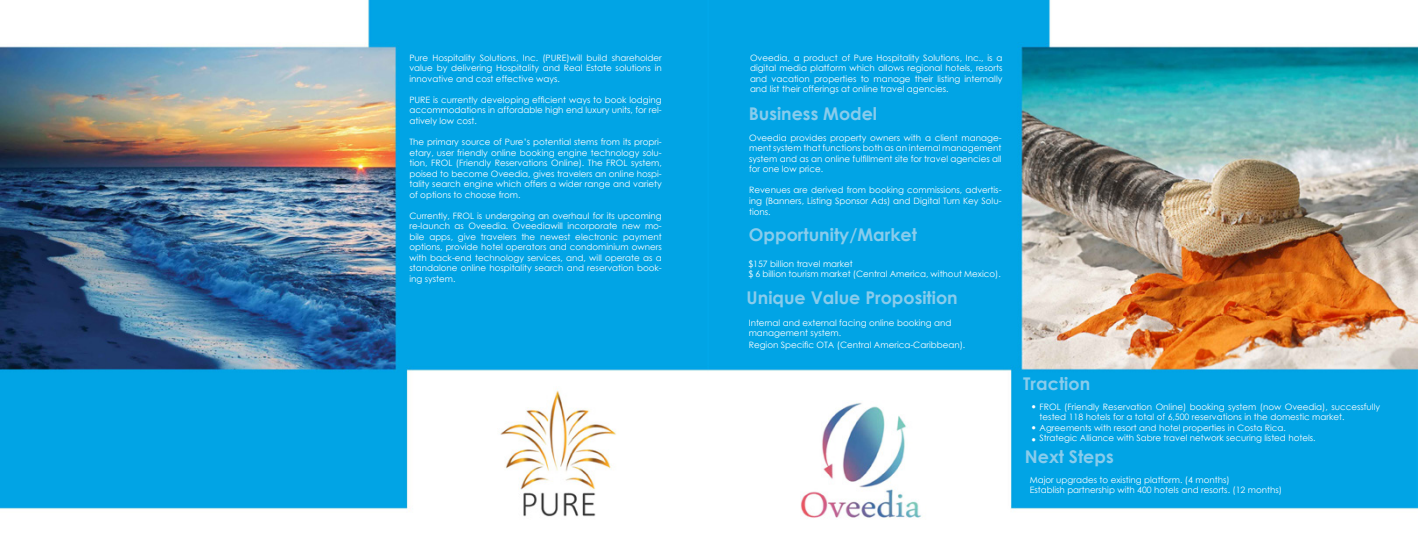
<style>
.page{position:relative;width:1418px;height:552px;background:#fff}
.page>*{position:absolute;margin:0;border:0;box-sizing:border-box;transform-origin:0 0}
.t1{font:26.25px/26.9px "Century Gothic";color:#fff}
.t2{font:700 17.5px "Century Gothic";color:#89ccec}
.t3{font:8.75px/10.5px "Century Gothic";color:#fff;text-align:justify}
</style>
<div class="page">
<img style="left:0;top:0;width:1418px;height:519px">
<p class="t3" style="left:409px;top:52px;width:254px">Pure Hospitality Solutions, Inc. (PURE)will build shareholder value by delivering Hospitality and Real Estate solutions in innovative and cost effective ways.</p>
<p class="t3" style="left:409px;top:94px;width:254px">PURE is currently developing efficient ways to book lodging accommodations in affordable high end luxury units, for rel&shy;atively low cost.</p>
<p class="t3" style="left:409px;top:136px;width:254px">The primary source of Pure’s potential stems from its propri&shy;etary, user friendly online booking engine technology solu&shy;tion, FROL (Friendly Reservations Online). The FROL system, poised to become Oveedia, gives travelers an online hospi&shy;tality search engine which offers a wider range and variety of options to choose from.</p>
<p class="t3" style="left:409px;top:210px;width:254px">Currently, FROL is undergoing an overhaul for its upcoming re-launch as Oveedia. Oveediawill incorporate new mo&shy;bile apps, give travelers the newest electronic payment options, provide hotel operators and condominium owners with back-end technology services, and, will operate as a standalone online hospitality search and reservation book&shy;ing system.</p>
<p class="t3" style="left:750px;top:52px;width:254px">Oveedia, a product of Pure Hospitality Solutions, Inc., is a digital media platform which allows regional hotels, resorts and vacation properties to manage their listing internally and list their offerings at online travel agencies.</p>
<p class="t3" style="left:749px;top:132px;width:254px">Oveedia provides property owners with a client manage&shy;ment system that functions both as an internal management system and as an online fulfillment site for travel agencies all for one low price.</p>
<p class="t3" style="left:749px;top:184px;width:254px">Revenues are derived from booking commissions, advertis&shy;ing (Banners, Listing Sponsor Ads) and Digital Turn Key Solu-</p>
<p class="t3" style="left:749px;top:207px;width:23px">tions.</p>
<h2 class="t2" style="left:749px;top:221px;width:170px">Opportunity/Market</h2>
<h2 class="t2" style="left:748px;top:100px;width:130px">Business Model</h2>
<p class="t3" style="left:748px;top:258px;width:254px">$157 billion travel market<br>$ 6 billion tourism market (Central America, without Mexico).</p>
<h2 class="t2" style="left:746px;top:284px;width:213px">Unique Value Proposition</h2>
<p class="t3" style="left:748px;top:317px;width:204px">Internal and external facing online booking and management system.</p>
<p class="t3" style="left:748px;top:339px;width:218px">Region Specific OTA (Central America-Caribbean).</p>
<h2 class="t2" style="left:1023px;top:370px;width:68px">Traction</h2>
<p class="t3" style="left:1039px;top:400px;width:342px;text-align:left">FROL (Friendly Reservation Online) booking system (now Oveedia), successfully tested 118 hotels for a total of 6,500 reservations in the domestic market.<br>Agreements with resort and hotel properties in Costa Rica.<br>Strategic Alliance with Sabre travel network securing listed hotels.</p>
<h1 class="t1" style="left:1029px;top:384px;width:9px">. ..</h1>
<h2 class="t2" style="left:1024px;top:443px;width:90px">Next Steps</h2>
<p class="t3" style="left:1029px;top:473px;width:254px">Major upgrades to existing platform. (4 months)<br>Establish partnership with 400 hotels and resorts. (12 months)</p>
</div>
